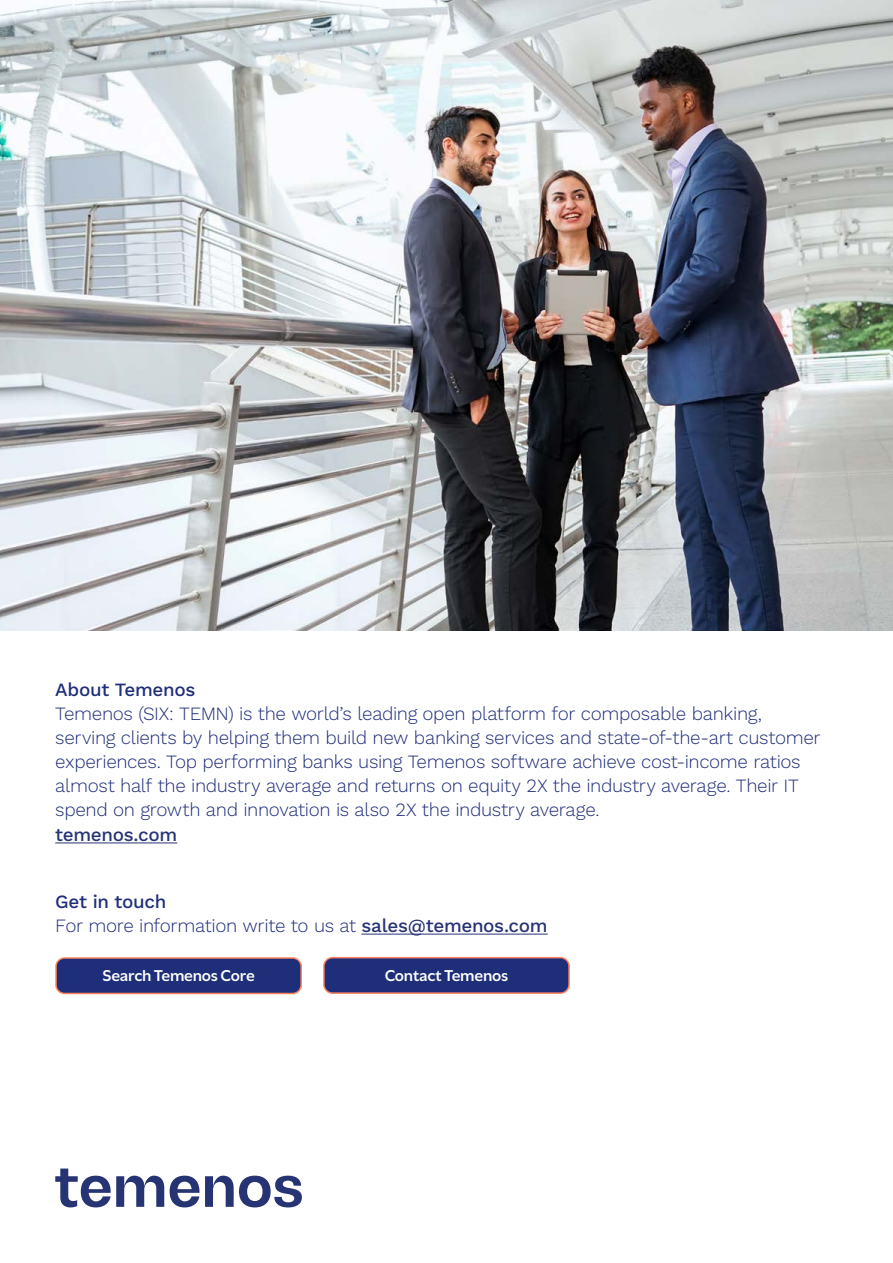
<style>
.page{position:relative;width:893px;height:1263px;background:#fff}
.page>*{position:absolute;margin:0;border:0;box-sizing:border-box;transform-origin:0 0}
.t1{font:300 18.75px/24px "Work Sans";letter-spacing:-.02em;color:#1f2e79}
.t2{font:500 18.75px "Work Sans";letter-spacing:-.02em;color:#1f2e79}
.t3{font:500 18.75px "Work Sans";letter-spacing:-.02em;color:#273474}
.t4{font:600 16.5px "Utile";letter-spacing:-.015em;color:#fff}
.s1{font-weight:500}
.s2{font-weight:500;color:#273474}
</style>
<div class="page">
<img style="left:0;top:0;width:893px;height:631px">
<svg style="left:205px;top:1175px;width:97px;height:32px"></svg>
<svg style="left:170px;top:1175px;width:29px;height:32px"></svg>
<svg style="left:55px;top:1168px;width:109px;height:39px"></svg>
<hr style="left:361px;top:934px;width:187px;height:1px;background:#273474">
<hr style="left:55px;top:842px;width:122px;height:1px;background:#273474">
<div style="left:56px;top:958px;width:245px;height:35px;background:#1f2e79;border-radius:9px"></div>
<div style="left:55px;top:957px;width:247px;height:37px;border:2px solid #ff835f;border-radius:9px"></div>
<div style="left:324px;top:958px;width:245px;height:35px;background:#1f2e79;border-radius:9px"></div>
<div style="left:323px;top:957px;width:247px;height:37px;border:2px solid #ff835f;border-radius:9px"></div>
<p class="t2" style="left:55px;top:678px;width:142px">About Temenos</p>
<p class="t1" style="left:55px;top:702px;width:767px">Temenos (SIX: TEMN) is the world’s leading open platform for composable banking, serving clients by helping them build new banking services and state-of-the-art customer experiences. Top performing banks using Temenos software achieve cost-income ratios almost half the industry average and returns on equity 2X the industry average. Their IT spend on growth and innovation is also 2X the industry average.</p>
<p class="t3" style="left:55px;top:824px;width:123px">temenos.com</p>
<p class="t1" style="left:55px;top:891px;width:494px"><span class="s1">Get in touch<br></span>For more information write to us at <span class="s2">sales@temenos.com</span></p>
<p class="t4" style="left:102px;top:963px;width:154px">Search Temenos Core</p>
<p class="t4" style="left:385px;top:963px;width:125px">Contact Temenos</p>
</div>
